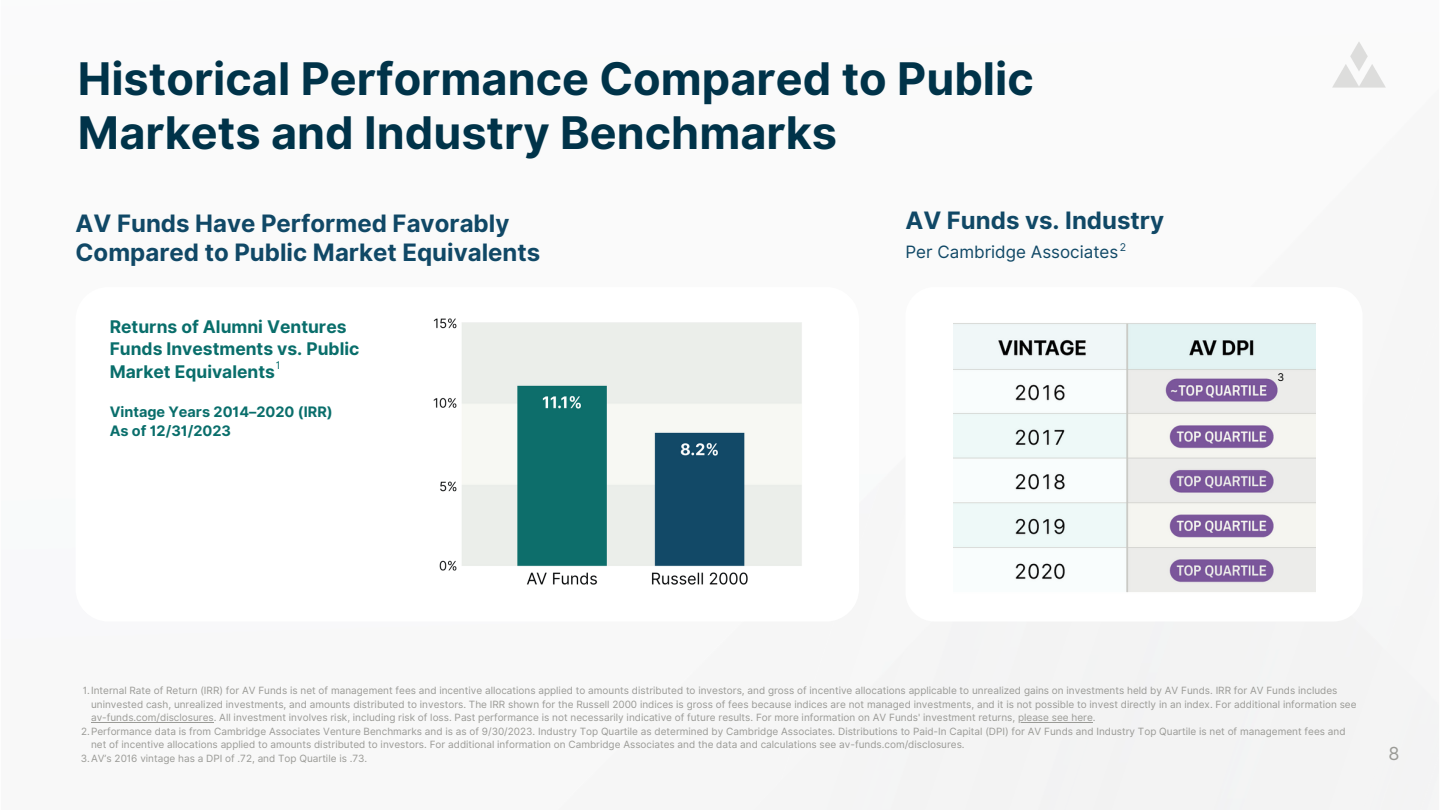
<style>
.page{position:relative;width:1440px;height:810px;background:#fff}
.page>*{position:absolute;margin:0;border:0;box-sizing:border-box;transform-origin:0 0}
.t1{font:700 45px/54px "Inter";color:#003349}
.t2{font:700 24px/28.5px "Inter";color:#104866}
.t3{font:18px "Inter";color:#9a9a96}
.t4{font:700 17.4px/22.5px "Inter";color:#096e6b}
.t5{font:17px "Inter";color:#104866}
.t6{font:700 14.4px/18.8px "Inter";color:#096e6b}
.t7{font:10.6px "Inter";color:#000}
.t8{font:10.6px "Inter";color:#096e6b}
.t9{font:10px "Inter";color:#9a9a96}
</style>
<div class="page">
<img style="left:433px;top:318px;width:369px;height:267px">
<img style="left:953px;top:323px;width:362px;height:270px">
<img style="left:1333px;top:42px;width:52px;height:45px">
<hr style="left:91px;top:722px;width:123px;height:1px;background:#9a9a96">
<hr style="left:1018px;top:722px;width:75px;height:1px;background:#9a9a96">
<h1 class="t1" style="left:78px;top:52px;width:958px">Historical Performance Compared to Public<br>Markets and Industry Benchmarks</h1>
<h2 class="t2" style="left:76px;top:209px;width:466px">AV Funds Have Performed Favorably<br>Compared to Public Market Equivalents</h2>
<h3 class="t4" style="left:110px;top:315px;width:251px">Returns of Alumni Ventures<br>Funds Investments vs. Public<br>Market Equivalents</h3>
<h3 class="t6" style="left:110px;top:402px;width:225px">Vintage Years 2014–2020 (IRR)<br>As of 12/31/2023</h3>
<p class="t8" style="left:276px;top:359px;width:6px">1</p>
<h2 class="t2" style="left:906px;top:206px;width:260px">AV Funds vs. Industry</h2>
<h3 class="t5" style="left:906px;top:242px;width:222px">Per Cambridge Associates<sup>2</sup></h3>
<p class="t7" style="left:1277px;top:371px;width:8px">3</p>
<p class="t9" style="left:83px;top:684px;width:1256px">1.Internal Rate of Return (IRR) for AV Funds is net of management fees and incentive allocations applied to amounts distributed to investors, and gross of incentive allocations applicable to unrealized gains on investments held by AV Funds. IRR for AV Funds includes</p>
<p class="t9" style="left:91px;top:698px;width:1267px">uninvested cash, unrealized investments, and amounts distributed to investors. The IRR shown for the Russell 2000 indices is gross of fees because indices are not managed investments, and it is not possible to invest directly in an index. For additional information see</p>
<p class="t9" style="left:91px;top:711px;width:1006px">av-funds.com/disclosures. All investment involves risk, including risk of loss. Past performance is not necessarily indicative of future results. For more information on AV Funds' investment returns, please see here.</p>
<p class="t9" style="left:81px;top:725px;width:1266px">2.Performance data is from Cambridge Associates Venture Benchmarks and is as of 9/30/2023. Industry Top Quartile as determined by Cambridge Associates. Distributions to Paid-In Capital (DPI) for AV Funds and Industry Top Quartile is net of management fees and</p>
<p class="t9" style="left:91px;top:738px;width:875px">net of incentive allocations applied to amounts distributed to investors. For additional information on Cambridge Associates and the data and calculations see av-funds.com/disclosures.</p>
<p class="t9" style="left:81px;top:752px;width:288px">3.AV’s 2016 vintage has a DPI of .72, and Top Quartile is .73.</p>
<h3 class="t3" style="left:1389px;top:743px;width:13px">8</h3>
</div>
